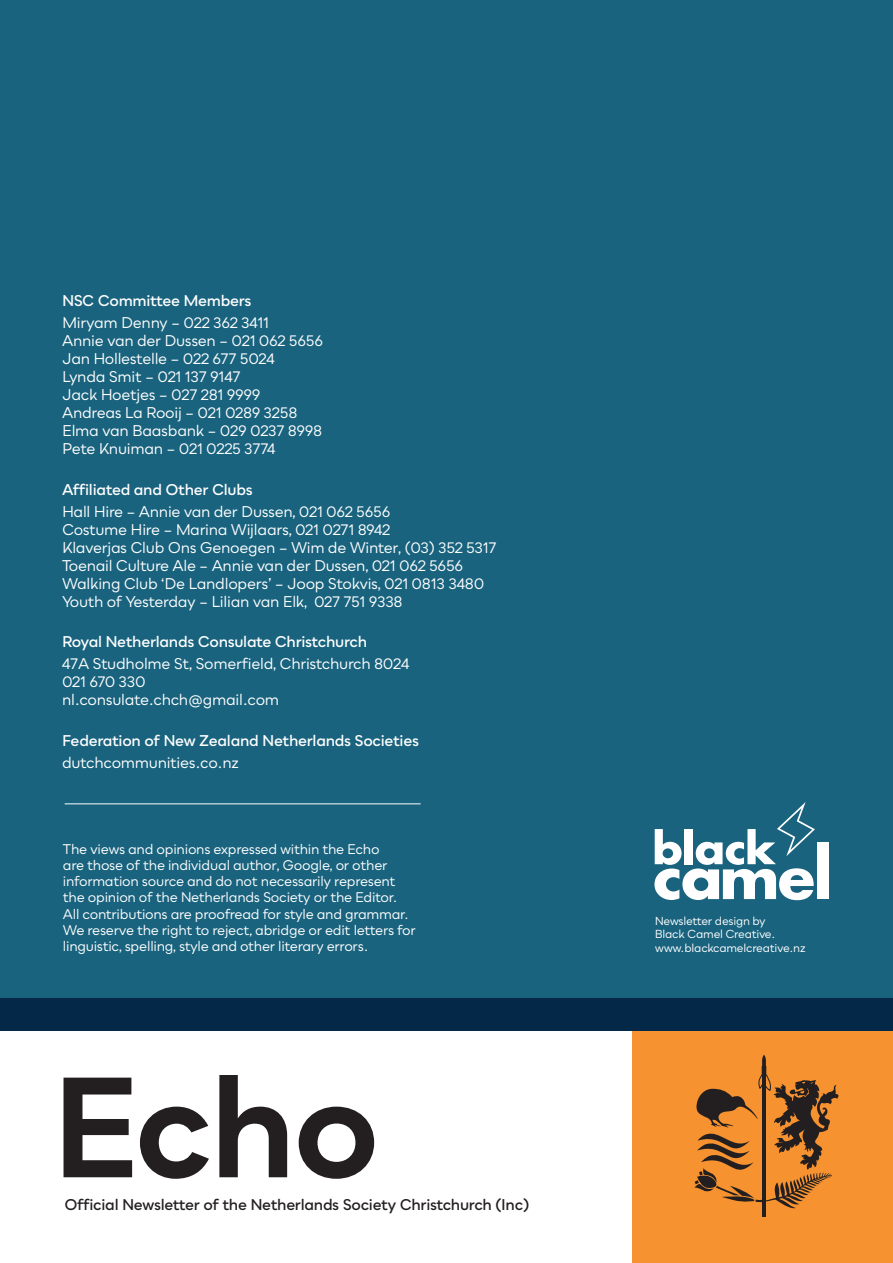
<style>
.page{position:relative;width:893px;height:1263px;background:#fff}
.page>*{position:absolute;margin:0;border:0;box-sizing:border-box;transform-origin:0 0}
.t1{font:15px/18px "Bozon";letter-spacing:-.02em;color:#fff}
.t2{font:600 15px "Bozon";letter-spacing:-.02em;color:#fff}
.t3{font:600 15px "Bozon";letter-spacing:-.025em;color:#231f20}
.t4{font:13.5px/16.2px "Bozon";letter-spacing:-.02em;color:#fff}
.t5{font:11.25px/13.5px "Bozon";letter-spacing:-.025em;color:#fff}
</style>
<div class="page">
<div style="left:0;top:0;width:893px;height:1030px;background:#19637e"></div>
<div style="left:632px;top:1030px;width:261px;height:233px;background:#f69230"></div>
<hr style="left:762px;top:1074px;width:4px;height:142px;background:#231f20">
<svg style="left:694px;top:1055px;width:145px;height:153px"></svg>
<hr style="left:65px;top:803px;width:356px;height:1px;background:#fff">
<svg style="left:64px;top:1075px;width:310px;height:104px"></svg>
<div style="left:0;top:998px;width:893px;height:32px;background:#042948"></div>
<div style="left:817px;top:842px;width:11px;height:57px;background:#fff"></div>
<svg style="left:654px;top:802px;width:161px;height:98px"></svg>
<p class="t2" style="left:62px;top:291px;width:191px">NSC Committee Members</p>
<p class="t1" style="left:62px;top:314px;width:263px">Miryam Denny – 022 362 3411<br>Annie van der Dussen – 021 062 5656<br>Jan Hollestelle – 022 677 5024<br>Lynda Smit – 021 137 9147<br>Jack Hoetjes – 027 281 9999<br>Andreas La Rooij – 021 0289 3258<br>Elma van Baasbank – 029 0237 8998<br>Pete Knuiman – 021 0225 3774</p>
<p class="t2" style="left:62px;top:479px;width:192px">Affiliated and Other Clubs</p>
<p class="t1" style="left:62px;top:502px;width:436px">Hall Hire – Annie van der Dussen, 021 062 5656<br>Costume Hire – Marina Wijlaars, 021 0271 8942<br>Klaverjas Club Ons Genoegen – Wim de Winter, (03) 352 5317<br>Toenail Culture Ale – Annie van der Dussen, 021 062 5656<br>Walking Club ‘De Landlopers’ – Joop Stokvis, 021 0813 3480<br>Youth of Yesterday – Lilian van Elk, 027 751 9338</p>
<p class="t2" style="left:62px;top:632px;width:307px">Royal Netherlands Consulate Christchurch</p>
<p class="t1" style="left:62px;top:655px;width:349px">47A Studholme St, Somerfield, Christchurch 8024<br>021 670 330<br>nl.consulate.chch@gmail.com</p>
<p class="t2" style="left:62px;top:730px;width:359px">Federation of New Zealand Netherlands Societies</p>
<p class="t1" style="left:62px;top:753px;width:178px">dutchcommunities.co.nz</p>
<p class="t4" style="left:63px;top:840px;width:354px">The views and opinions expressed within the Echo<br>are those of the individual author, Google, or other information source and do not necessarily represent the opinion of the Netherlands Society or the Editor.<br>All contributions are proofread for style and grammar.<br>We reserve the right to reject, abridge or edit letters for linguistic, spelling, style and other literary errors.</p>
<p class="t3" style="left:64px;top:1194px;width:466px">Official Newsletter of the Netherlands Society Christchurch (Inc)</p>
<p class="t5" style="left:655px;top:913px;width:152px">Newsletter design by<br>Black Camel Creative. www.blackcamelcreative.nz</p>
</div>
